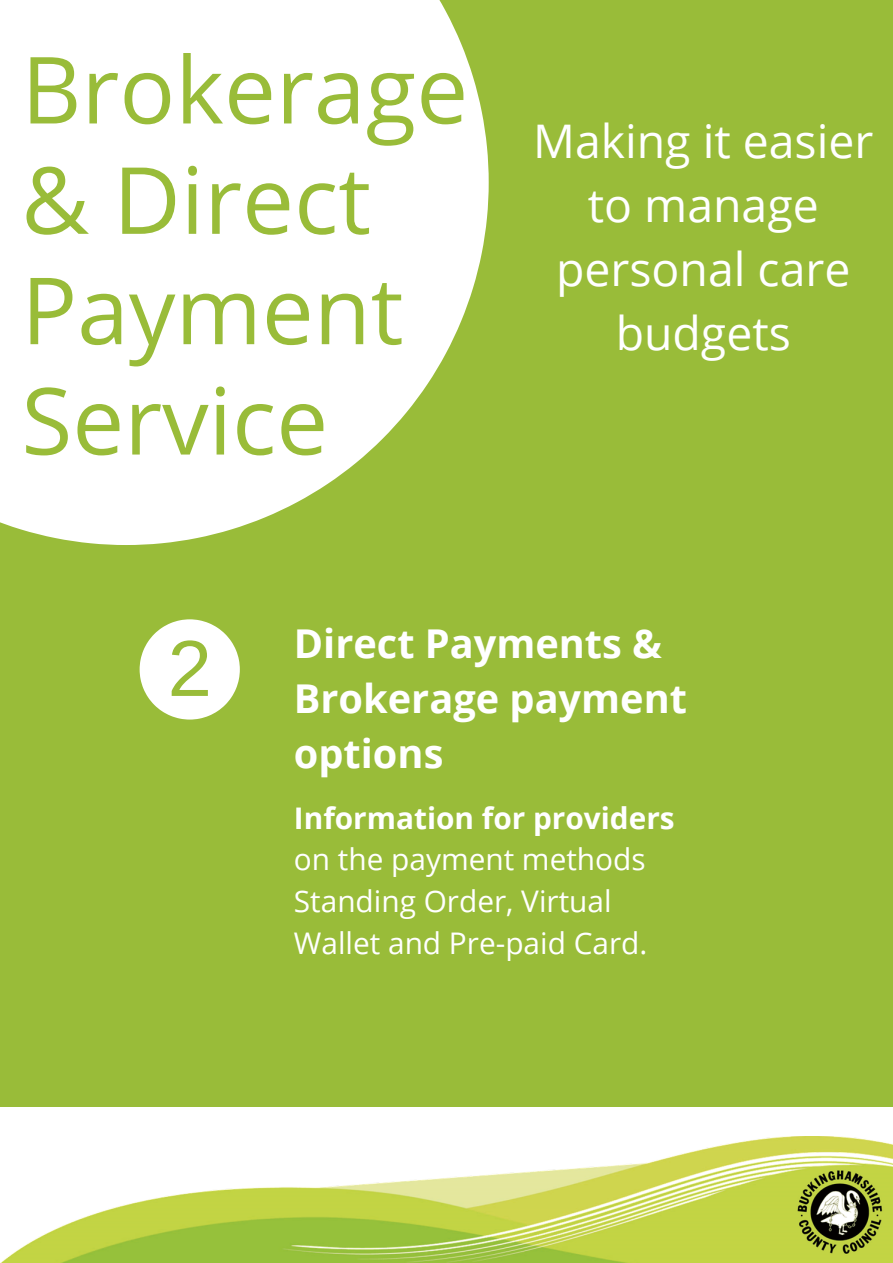
<style>
.page{position:relative;width:893px;height:1263px;background:#fff}
.page>*{position:absolute;margin:0;border:0;box-sizing:border-box;transform-origin:0 0}
.t1{font:92.7px/110.4px "Open Sans";color:#99bc39}
.t2{font:79.5px "Arimo";color:#99bc39}
.t3{font:46.35px/64.2px "Open Sans";color:#fff;text-align:center}
.t4{font:700 39.75px/55.2px "Open Sans";color:#fff}
.t5{font:29.85px/41.7px "Open Sans";color:#fff}
.t6{font:700 29.85px "Open Sans";color:#fff}
</style>
<div class="page">
<img style="left:0;top:1136px;width:893px;height:127px">
<div style="left:0;top:0;width:893px;height:1107px;background:#99bc39"></div>
<svg style="left:0;top:0;width:489px;height:545px;fill:#fff"></svg>
<svg style="left:140px;top:619px;width:100px;height:100px"></svg>
<h1 class="t1" style="left:21px;top:32px;width:448px">Brokerage &amp; Direct<br>Payment<br>Service</h1>
<h3 class="t3" style="left:533px;top:108px;width:342px">Making it easier to manage personal care budgets</h3>
<h2 class="t2" style="left:168px;top:624px;width:46px">2</h2>
<h3 class="t4" style="left:294px;top:615px;width:395px">Direct Payments &amp;<br>Brokerage payment options</h3>
<p class="t6" style="left:294px;top:797px;width:382px">Information for providers</p>
<p class="t5" style="left:294px;top:838px;width:355px">on the payment methods<br>Standing Order, Virtual<br>Wallet and Pre-paid Card.</p>
</div>
